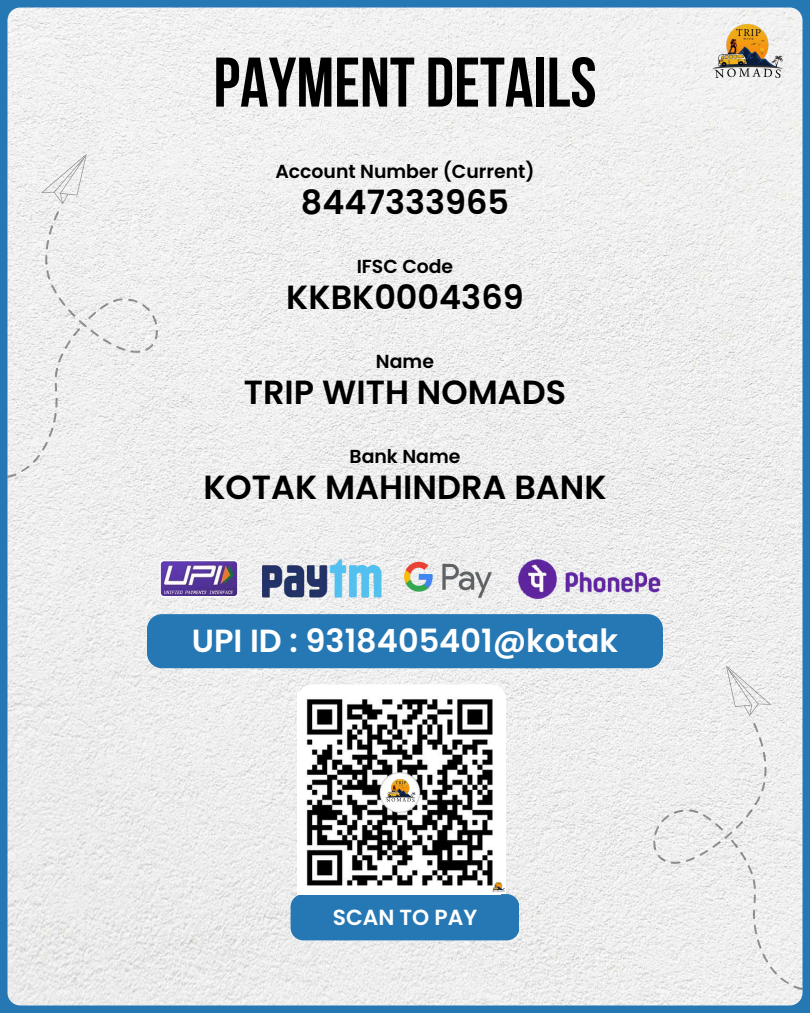
<style>
.page{position:relative;width:810px;height:1013px;background:#fff}
.page>*{position:absolute;margin:0;border:0;box-sizing:border-box;transform-origin:0 0}
.t1{font:700 70px "Bebas Neue";color:#000}
.t2{font:600 33.5px "Poppins";color:#000}
.t3{font:600 32px "Poppins";color:#fff}
.t4{font:600 21.8px "Poppins";color:#fff}
.t5{font:600 18.8px "Poppins";color:#000}
</style>
<div class="page">
<div style="left:0;top:0;width:810px;height:1012px;background:#2578b4"></div>
<img style="left:8px;top:8px;width:794px;height:997px;border-radius:13px">
<svg style="left:7px;top:154px;width:160px;height:326px;background:#ececec"></svg>
<img style="left:713px;top:24px;width:70px;height:54px">
<svg style="left:147px;top:614px;width:656px;height:378px"></svg>
<svg style="left:159px;top:559px;width:80px;height:38px;background:#8973b1"></svg>
<img style="left:262px;top:559px;width:119px;height:38px">
<img style="left:404px;top:558px;width:87px;height:41px">
<img style="left:515px;top:556px;width:147px;height:45px">
<h1 class="t1" style="left:213px;top:54px;width:385px">PAYMENT DETAILS</h1>
<p class="t5" style="left:275px;top:158px;width:261px">Account Number (Current)</p>
<p class="t2" style="left:301px;top:178px;width:210px">8447333965</p>
<p class="t5" style="left:357px;top:253px;width:98px">IFSC Code</p>
<p class="t2" style="left:286px;top:273px;width:239px">KKBK0004369</p>
<p class="t5" style="left:376px;top:348px;width:59px">Name</p>
<p class="t2" style="left:244px;top:369px;width:324px">TRIP WITH NOMADS</p>
<p class="t5" style="left:350px;top:443px;width:112px">Bank Name</p>
<p class="t2" style="left:203px;top:464px;width:405px">KOTAK MAHINDRA BANK</p>
<p class="t3" style="left:192px;top:618px;width:428px">UPI ID : 9318405401@kotak</p>
<p class="t4" style="left:333px;top:901px;width:146px">SCAN TO PAY</p>
</div>
